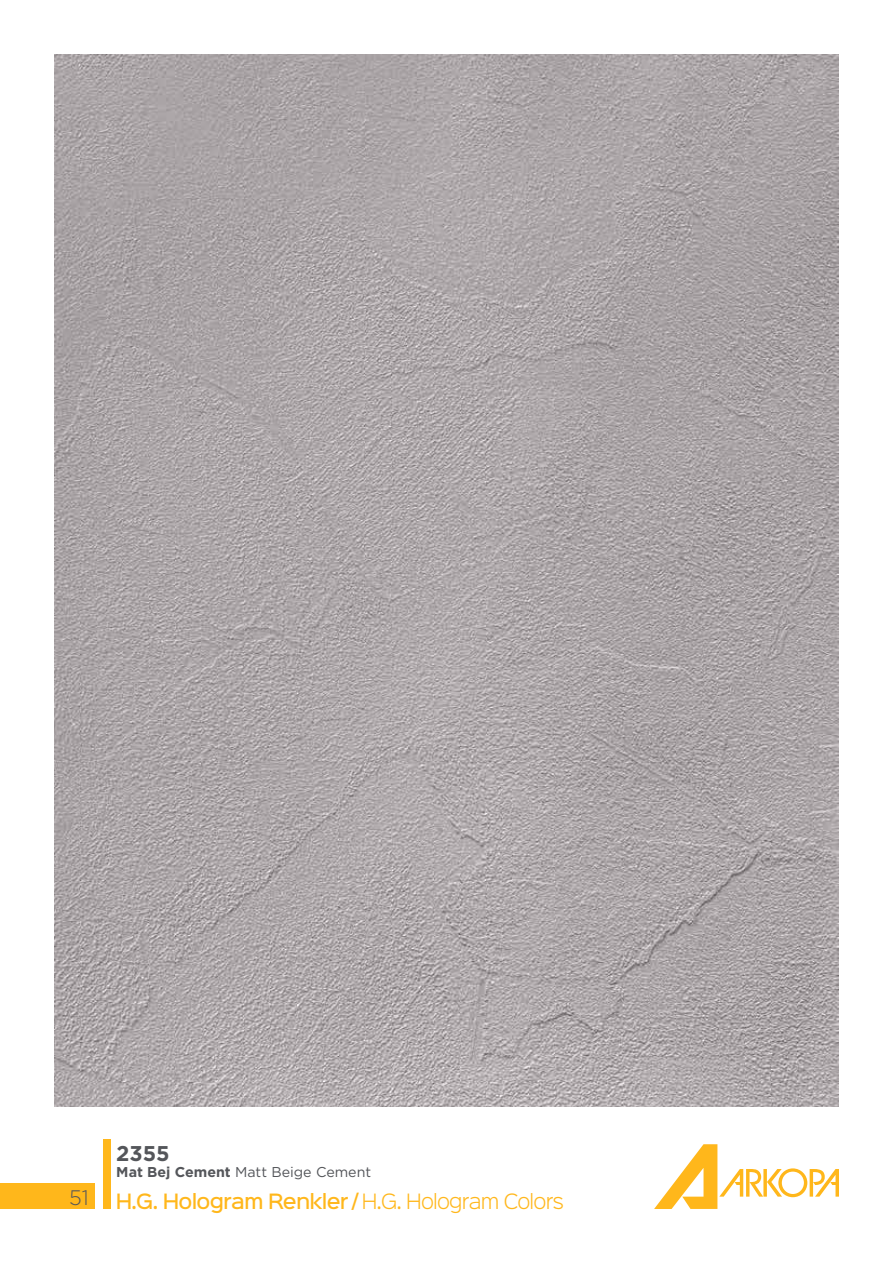
<style>
.page{position:relative;width:893px;height:1263px;background:#fff}
.page>*{position:absolute;margin:0;border:0;box-sizing:border-box;transform-origin:0 0}
.t1{font:700 21.3px "Gotham";color:#54565a}
.t2{font:300 21px "Gotham";color:#54565a}
.t3{font:500 19.05px "Sinkin Sans 500";letter-spacing:-.04em;color:#ffb71b}
.t4{font:14.25px "Gotham";color:#54565a}
.s1{font-weight:700}
.s2{font-family:"Sinkin Sans 300";font-weight:300}
</style>
<div class="page">
<div style="left:104px;top:1139px;width:7px;height:70px;background:#ffb71b"></div>
<svg style="left:654px;top:1144px;width:185px;height:65px"></svg>
<div style="left:0;top:1184px;width:95px;height:25px;background:#ffb71b"></div>
<img style="left:54px;top:54px;width:785px;height:1052px">
<p class="t1" style="left:116px;top:1140px;width:55px">2355</p>
<p class="t4" style="left:116px;top:1163px;width:256px"><span class="s1">Mat Bej Cement</span> Matt Beige Cement</p>
<p class="t2" style="left:69px;top:1184px;width:21px">51</p>
<p class="t3" style="left:116px;top:1185px;width:450px">H.G. Hologram Renkler / <span class="s2">H.G. Hologram Colors</span></p>
</div>
